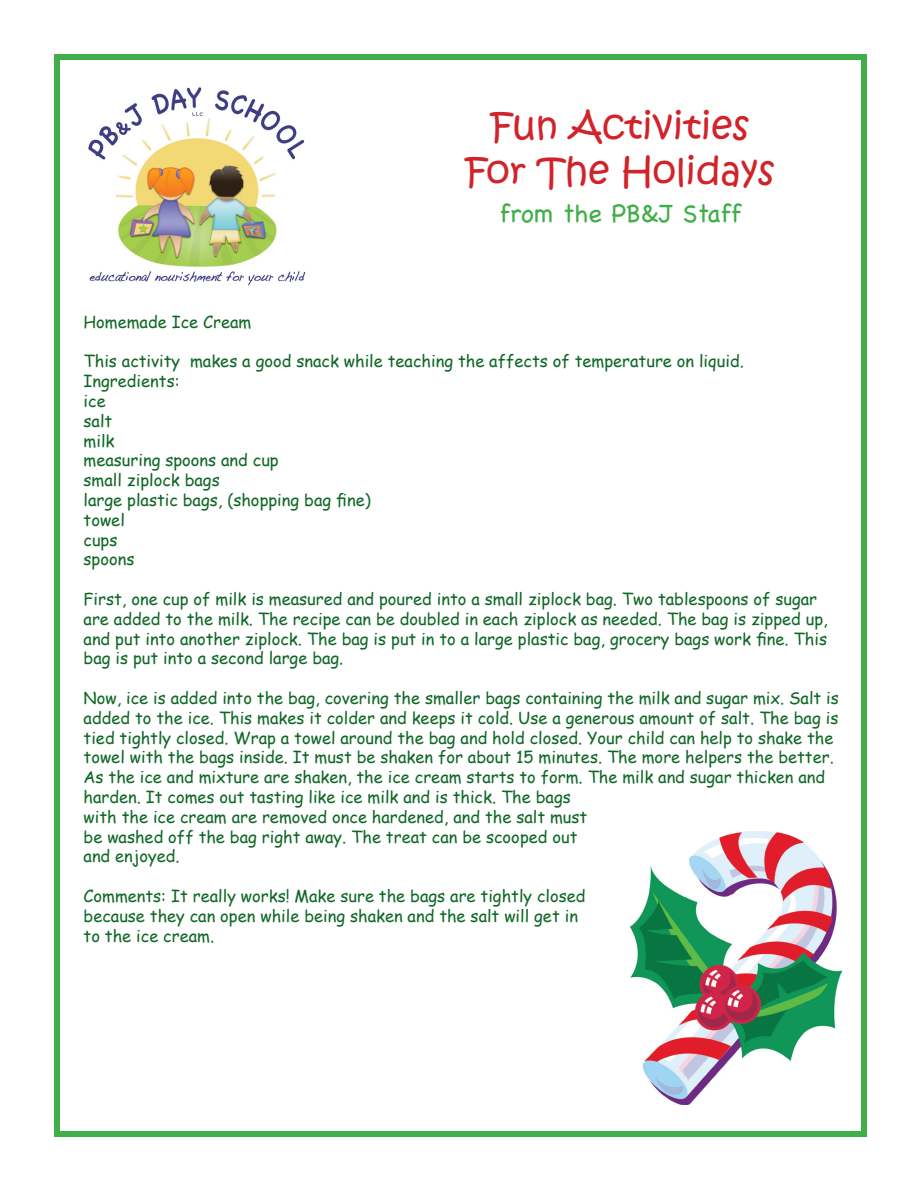
<style>
.page{position:relative;width:918px;height:1188px;background:#fff}
.page>*{position:absolute;margin:0;border:0;box-sizing:border-box;transform-origin:0 0}
.t1{font:37.5px/45px "Kristen ITC";color:#d1232a;text-align:center}
.t2{font:25.5px "Chalkboard";color:#40ae49}
.t3{font:16.5px/19.8px "Comic Sans MS";color:#106827}
</style>
<div class="page">
<div style="left:54px;top:54px;width:813px;height:1083px;background:#fff;border:6px solid #40ae49"></div>
<img style="left:88px;top:87px;width:218px;height:199px">
<img style="left:630px;top:831px;width:212px;height:273px">
<h1 class="t1" style="left:466px;top:104px;width:311px">Fun Activities<br>For The Holidays</h1>
<h2 class="t2" style="left:499px;top:199px;width:244px">from the PB&amp;J Staff</h2>
<p class="t3" style="left:84px;top:311px;width:169px">Homemade Ice Cream</p>
<p class="t3" style="left:84px;top:351px;width:662px">This activity makes a good snack while teaching the affects of temperature on liquid.<br>Ingredients:<br>ice<br>salt<br>milk<br>measuring spoons and cup<br>small ziplock bags<br>large plastic bags, (shopping bag fine)<br>towel<br>cups<br>spoons</p>
<p class="t3" style="left:84px;top:589px;width:746px">First, one cup of milk is measured and poured into a small ziplock bag. Two tablespoons of sugar are added to the milk. The recipe can be doubled in each ziplock as needed. The bag is zipped up, and put into another ziplock. The bag is put in to a large plastic bag, grocery bags work fine. This bag is put into a second large bag.</p>
<p class="t3" style="left:84px;top:688px;width:757px">Now, ice is added into the bag, covering the smaller bags containing the milk and sugar mix. Salt is added to the ice. This makes it colder and keeps it cold. Use a generous amount of salt. The bag is tied tightly closed. Wrap a towel around the bag and hold closed. Your child can help to shake the towel with the bags inside. It must be shaken for about 15 minutes. The more helpers the better.<br>As the ice and mixture are shaken, the ice cream starts to form. The milk and sugar thicken and harden. It comes out tasting like ice milk and is thick. The bags<br>with the ice cream are removed once hardened, and the salt must<br>be washed off the bag right away. The treat can be scooped out<br>and enjoyed.</p>
<p class="t3" style="left:84px;top:886px;width:503px">Comments: It really works! Make sure the bags are tightly closed because they can open while being shaken and the salt will get in to the ice cream.</p>
</div>
